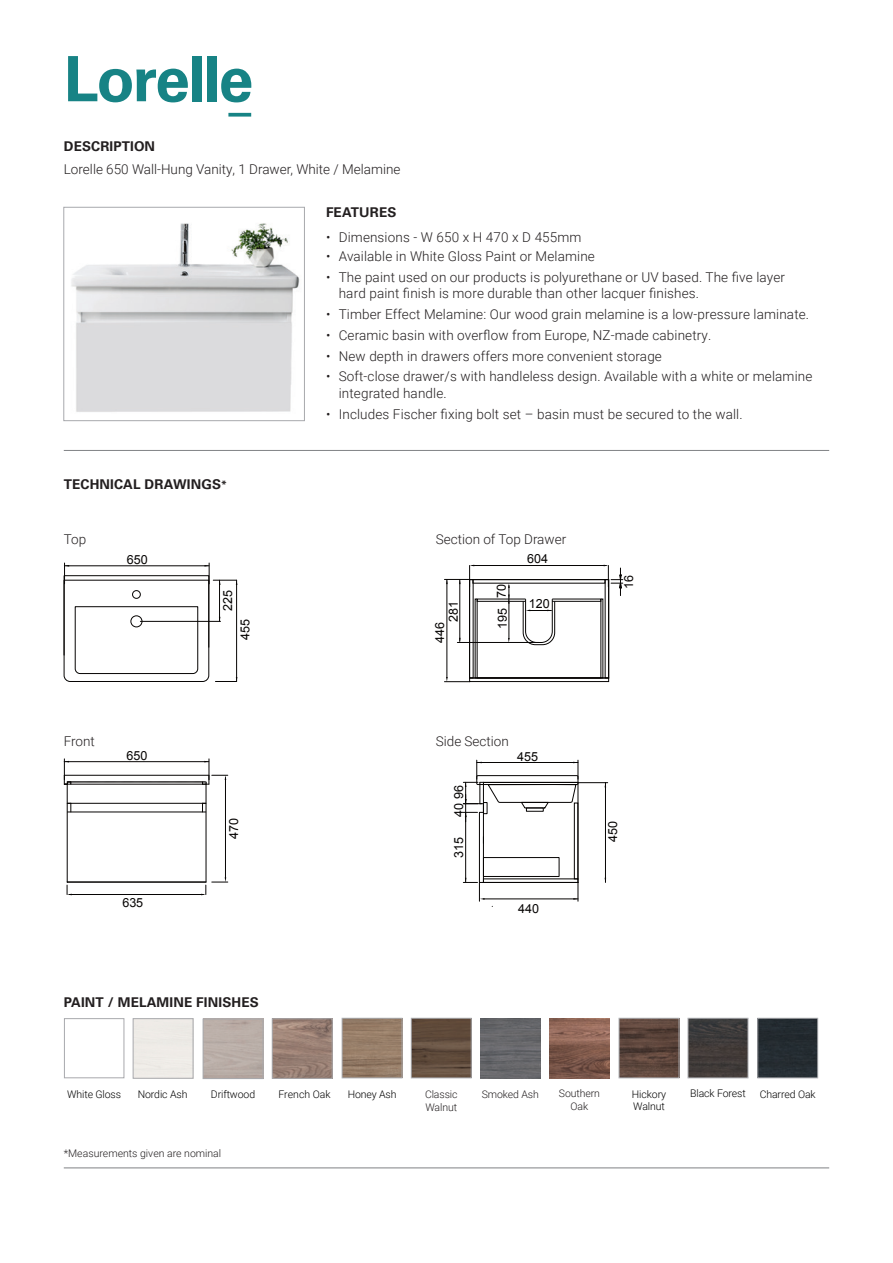
<style>
.page{position:relative;width:893px;height:1263px;background:#fff}
.page>*{position:absolute;margin:0;border:0;box-sizing:border-box;transform-origin:0 0}
.t1{font:700 62.55px "Univers";letter-spacing:-.03em;color:#178385}
.t2{font:300 13.5px/16.5px "Roboto";letter-spacing:.01em;color:#231f20}
.t3{font:700 13.5px "Univers";letter-spacing:.01em;color:#231f20}
.t4{font:12.6px "Arial";color:#060403}
.t5{font:12.6px "Arial";color:#070403}
.t6{font:300 10.5px/12.6px "Roboto";letter-spacing:-.01em;color:#010101}
.t7{font:300 10.5px/12.6px "Roboto";letter-spacing:-.01em;color:#231f20}
.s1{font-size:10.5px}
</style>
<div class="page">
<div style="left:133px;top:1018px;width:60px;height:60px;border:1px solid #a8a9ad"></div>
<hr style="left:64px;top:450px;width:765px;height:1px;background:#808285">
<hr style="left:64px;top:1167px;width:765px;height:1px;background:#808285">
<img style="left:274px;top:1020px;width:56px;height:56px">
<div style="left:272px;top:1018px;width:60px;height:60px;border:1px solid #a8a9ad"></div>
<div style="left:203px;top:1019px;width:60px;height:60px;border:1px solid #a8a9ad"></div>
<img style="left:413px;top:1020px;width:56px;height:56px">
<div style="left:411px;top:1018px;width:60px;height:60px;border:1px solid #a8a9ad"></div>
<img style="left:344px;top:1020px;width:56px;height:56px">
<div style="left:342px;top:1018px;width:60px;height:60px;border:1px solid #a8a9ad"></div>
<img style="left:621px;top:1020px;width:56px;height:56px">
<div style="left:619px;top:1018px;width:60px;height:60px;border:1px solid #a8a9ad"></div>
<img style="left:690px;top:1020px;width:56px;height:56px">
<div style="left:688px;top:1018px;width:60px;height:60px;border:1px solid #a8a9ad"></div>
<div style="left:759px;top:1020px;width:57px;height:56px;background:#242c31"></div>
<div style="left:757px;top:1018px;width:61px;height:60px;border:1px solid #a8a9ad"></div>
<div style="left:64px;top:1018px;width:60px;height:60px;border:1px solid #a8a9ad"></div>
<div style="left:63px;top:207px;width:242px;height:214px;border:1px solid #a8a9ad"></div>
<img style="left:549px;top:1018px;width:61px;height:60px">
<img style="left:480px;top:1018px;width:60px;height:60px">
<svg style="left:228px;top:113px;width:23px;height:4px"></svg>
<hr style="left:67px;top:784px;width:1px;height:98px;background:#060403">
<hr style="left:206px;top:784px;width:1px;height:98px;background:#060403">
<hr style="left:67px;top:882px;width:139px;height:1px;background:#060403">
<hr style="left:67px;top:812px;width:139px;height:1px;background:#060403">
<hr style="left:67px;top:803px;width:139px;height:1px;background:#060403">
<svg style="left:67px;top:803px;width:5px;height:9px"></svg>
<svg style="left:202px;top:804px;width:4px;height:8px"></svg>
<svg style="left:67px;top:882px;width:5px;height:13px"></svg>
<hr style="left:69px;top:894px;width:134px;height:1px;background:#060403">
<svg style="left:64px;top:563px;width:173px;height:119px"></svg>
<hr style="left:64px;top:565px;width:145px;height:1px;background:#060403">
<hr style="left:219px;top:580px;width:1px;height:41px;background:#060403">
<hr style="left:140px;top:621px;width:80px;height:1px;background:#060403">
<svg style="left:201px;top:877px;width:27px;height:18px"></svg>
<svg style="left:64px;top:759px;width:164px;height:26px"></svg>
<hr style="left:225px;top:778px;width:1px;height:100px;background:#060403">
<svg style="left:444px;top:565px;width:179px;height:117px"></svg>
<hr style="left:472px;top:565px;width:134px;height:1px;background:#060403">
<hr style="left:483px;top:782px;width:1px;height:100px;background:#060403">
<hr style="left:578px;top:782px;width:1px;height:100px;background:#060403">
<hr style="left:479px;top:812px;width:1px;height:70px;background:#060403">
<hr style="left:465px;top:812px;width:1px;height:70px;background:#060403">
<hr style="left:578px;top:782px;width:30px;height:1px;background:#060403">
<hr style="left:605px;top:782px;width:1px;height:100px;background:#060403">
<svg style="left:573px;top:882px;width:6px;height:19px"></svg>
<svg style="left:463px;top:878px;width:22px;height:23px"></svg>
<hr style="left:483px;top:899px;width:95px;height:1px;background:#060403">
<div style="left:574px;top:803px;width:4px;height:76px;border:1px solid #060403"></div>
<div style="left:483px;top:879px;width:95px;height:4px;border:1px solid #060403"></div>
<div style="left:483px;top:857px;width:76px;height:20px;border:1px solid #060403"></div>
<svg style="left:463px;top:760px;width:116px;height:62px"></svg>
<hr style="left:477px;top:762px;width:101px;height:1px;background:#060403">
<img style="left:71px;top:223px;width:229px;height:189px">
<h1 class="t1" style="left:64px;top:42px;width:191px">Lorelle</h1>
<p class="t3" style="left:64px;top:138px;width:93px">DESCRIPTION</p>
<p class="t2" style="left:64px;top:161px;width:338px">Lorelle 650 Wall-Hung Vanity, 1 Drawer, White / Melamine</p>
<p class="t3" style="left:326px;top:204px;width:72px">FEATURES</p>
<p class="t2" style="left:326px;top:228px;width:257px">• Dimensions - W 650 x H 470 x D 455mm</p>
<p class="t3" style="left:64px;top:477px;width:165px">TECHNICAL DRAWINGS<span class="s1">*</span></p>
<p class="t2" style="left:64px;top:530px;width:24px">Top</p>
<p class="t4" style="left:127px;top:551px;width:22px">650</p>
<p class="t2" style="left:326px;top:247px;width:270px">• Available in White Gloss Paint or Melamine</p>
<p class="t2" style="left:339px;top:268px;width:448px;text-indent:-13px">• The paint used on our products is polyurethane or UV based. The five layer hard paint finish is more durable than other lacquer finishes.</p>
<p class="t2" style="left:326px;top:305px;width:485px">• Timber Effect Melamine: Our wood grain melamine is a low-pressure laminate.</p>
<p class="t2" style="left:326px;top:326px;width:387px">• Ceramic basin with overflow from Europe, NZ-made cabinetry.</p>
<p class="t2" style="left:326px;top:347px;width:337px">• New depth in drawers offers more convenient storage</p>
<p class="t2" style="left:339px;top:368px;width:475px;text-indent:-13px">• Soft-close drawer/s with handleless design. Available with a white or melamine integrated handle.</p>
<p class="t2" style="left:326px;top:405px;width:418px">• Includes Fischer fixing bolt set – basin must be secured to the wall.</p>
<p class="t2" style="left:436px;top:530px;width:132px">Section of Top Drawer</p>
<p class="t4" style="left:527px;top:550px;width:22px">604</p>
<p class="t4" style="left:219px;top:611px;width:22px;rotate:-90deg">225</p>
<p class="t4" style="left:445px;top:595px;width:22px">120</p>
<p class="t4" style="left:445px;top:622px;width:22px;rotate:-90deg">281</p>
<p class="t4" style="left:237px;top:640px;width:22px;rotate:-90deg">455</p>
<p class="t4" style="left:432px;top:642px;width:22px;rotate:-90deg">446</p>
<p class="t4" style="left:493px;top:598px;width:15px;rotate:-90deg">70</p>
<p class="t4" style="left:494px;top:629px;width:22px;rotate:-90deg">195</p>
<p class="t4" style="left:529px;top:595px;width:22px">120</p>
<p class="t2" style="left:64px;top:732px;width:33px">Front</p>
<p class="t2" style="left:436px;top:732px;width:75px">Side Section</p>
<p class="t4" style="left:127px;top:747px;width:22px">650</p>
<p class="t4" style="left:517px;top:748px;width:22px">455</p>
<p class="t4" style="left:225px;top:839px;width:22px;rotate:-90deg">470</p>
<p class="t4" style="left:450px;top:817px;width:34px;rotate:-90deg">40 96</p>
<p class="t4" style="left:450px;top:857px;width:22px;rotate:-90deg">315</p>
<p class="t4" style="left:122px;top:894px;width:22px">635</p>
<p class="t4" style="left:518px;top:900px;width:22px">440</p>
<p class="t3" style="left:64px;top:994px;width:196px">PAINT / MELAMINE FINISHES</p>
<p class="t5" style="left:621px;top:589px;width:15px;rotate:-90deg">16</p>
<p class="t4" style="left:604px;top:842px;width:22px;rotate:-90deg">450</p>
<p class="t6" style="left:67px;top:1087px;width:55px">White Gloss</p>
<p class="t7" style="left:559px;top:1087px;width:42px">Southern</p>
<p class="t6" style="left:690px;top:1087px;width:57px">Black Forest</p>
<p class="t6" style="left:760px;top:1087px;width:57px">Charred Oak</p>
<p class="t7" style="left:571px;top:1099px;width:19px">Oak</p>
<p class="t6" style="left:348px;top:1087px;width:50px">Honey Ash</p>
<p class="t6" style="left:632px;top:1087px;width:36px">Hickory<br>Walnut</p>
<p class="t7" style="left:482px;top:1087px;width:59px">Smoked Ash</p>
<p class="t6" style="left:138px;top:1087px;width:51px">Nordic Ash</p>
<p class="t6" style="left:211px;top:1088px;width:46px">Driftwood</p>
<p class="t6" style="left:279px;top:1088px;width:54px">French Oak</p>
<p class="t7" style="left:425px;top:1088px;width:34px">Classic<br>Walnut</p>
<p class="t7" style="left:64px;top:1146px;width:159px">*Measurements given are nominal</p>
</div>
